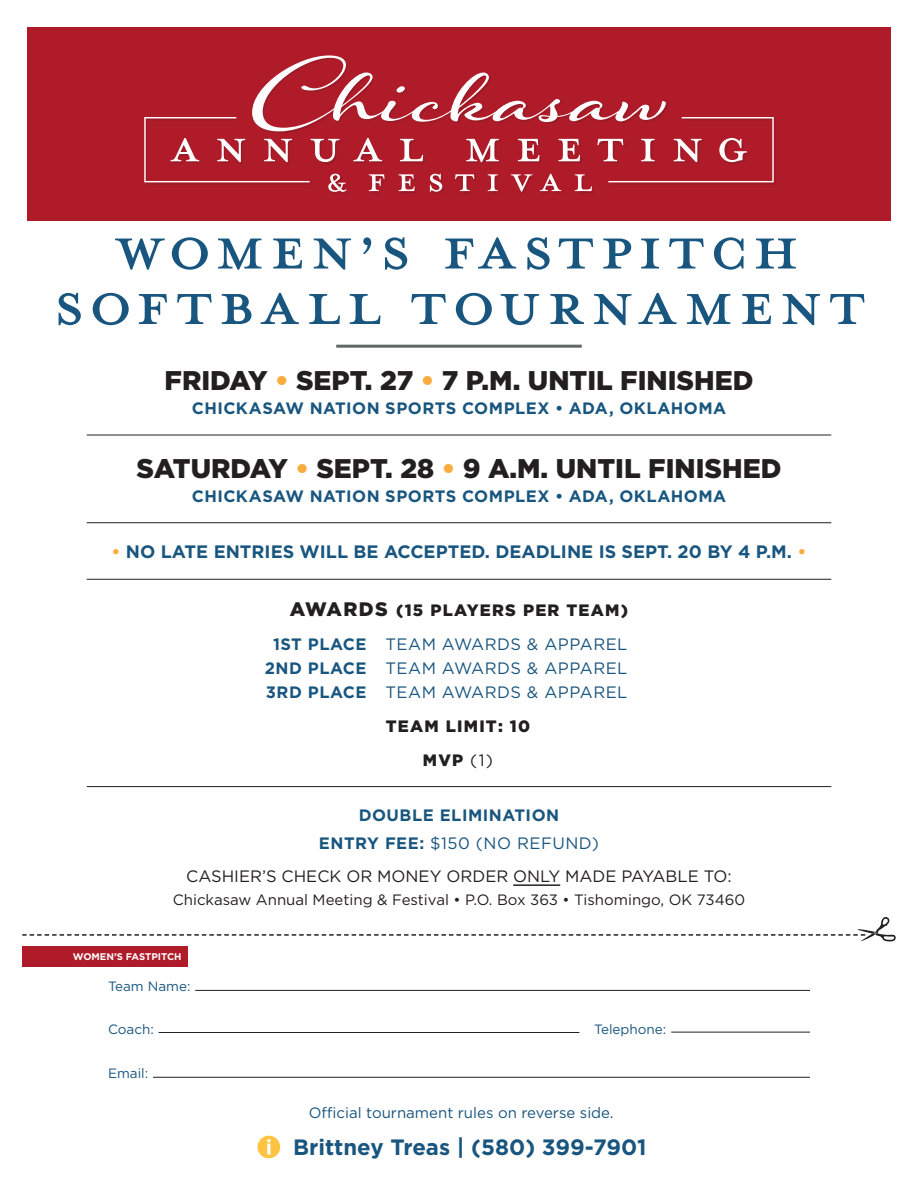
<style>
.page{position:relative;width:918px;height:1188px;background:#fff}
.page>*{position:absolute;margin:0;border:0;box-sizing:border-box;transform-origin:0 0}
.t1{font:90px "Mrs Eaves All Petite Caps OT";letter-spacing:.045em;color:#19567f}
.t2{font:900 27px "Gotham";color:#231f20}
.t3{font:700 22.2px "Gotham";color:#19567f}
.t4{font:700 18px "Gotham";color:#19567f}
.t5{font:700 16.5px "Gotham";letter-spacing:.03em;color:#19567f}
.t6{font:16.5px "Gotham";letter-spacing:.03em;color:#19567f}
.t7{font:16.5px "Gotham";color:#231f20}
.t8{font:900 16.5px "Gotham";letter-spacing:.075em;color:#231f20}
.t9{font:15px "Gotham";color:#231f20}
.t10{font:15px "Gotham";color:#19567f}
.t11{font:13.5px "Gotham";color:#19567f}
.t12{font:700 9.6px "Gotham";color:#fff}
.s1{color:#fbac3f}
.s2{font-size:19.5px}
.s3{font-weight:400}
.s4{font-weight:700}
</style>
<div class="page">
<div style="left:22px;top:946px;width:165px;height:21px;background:#af1b29"></div>
<hr style="left:513px;top:884px;width:47px;height:2px;background:#231f20">
<svg style="left:22px;top:917px;width:874px;height:25px"></svg>
<hr style="left:195px;top:990px;width:615px;height:1px;background:#231f20">
<hr style="left:159px;top:1032px;width:420px;height:1px;background:#231f20">
<hr style="left:671px;top:1032px;width:139px;height:1px;background:#231f20">
<hr style="left:153px;top:1077px;width:657px;height:1px;background:#231f20">
<div style="left:258px;top:1136px;width:22px;height:22px;background:#fec340;border-radius:50%"></div>
<svg style="left:267px;top:1139px;width:4px;height:16px"></svg>
<hr style="left:87px;top:435px;width:744px;height:1px;background:#231f20">
<hr style="left:87px;top:579px;width:744px;height:1px;background:#231f20">
<hr style="left:87px;top:522px;width:744px;height:1px;background:#231f20">
<hr style="left:87px;top:786px;width:744px;height:1px;background:#231f20">
<div style="left:27px;top:27px;width:864px;height:193px;background:#af1b29"></div>
<svg style="left:144px;top:55px;width:630px;height:137px"></svg>
<hr style="left:336px;top:345px;width:246px;height:3px;background:#606865">
<p class="t1" style="left:115px;top:208px;width:686px">WOMEN’S FASTPITCH</p>
<p class="t1" style="left:53px;top:263px;width:814px">SOFTBALL TOURNAMENT</p>
<p class="t2" style="left:165px;top:362px;width:590px">FRIDAY <span class="s1">•</span> SEPT. 27 <span class="s1">•</span> 7 P.M. UNTIL FINISHED</p>
<p class="t5" style="left:192px;top:397px;width:536px">CHICKASAW NATION SPORTS COMPLEX • ADA, OKLAHOMA</p>
<p class="t2" style="left:137px;top:450px;width:646px">SATURDAY <span class="s1">•</span> SEPT. 28 <span class="s1">•</span> 9 A.M. UNTIL FINISHED</p>
<p class="t5" style="left:192px;top:485px;width:536px">CHICKASAW NATION SPORTS COMPLEX • ADA, OKLAHOMA</p>
<p class="t4" style="left:111px;top:540px;width:697px"><span class="s1">•</span> NO LATE ENTRIES WILL BE ACCEPTED. DEADLINE IS SEPT. 20 BY 4 P.M. <span class="s1">•</span></p>
<p class="t8" style="left:290px;top:599px;width:340px"><span class="s2">AWARDS</span> (15 PLAYERS PER TEAM)</p>
<p class="t5" style="left:273px;top:633px;width:95px">1ST PLACE</p>
<p class="t5" style="left:265px;top:657px;width:103px">2ND PLACE</p>
<p class="t5" style="left:266px;top:681px;width:102px">3RD PLACE</p>
<p class="t6" style="left:385px;top:633px;width:244px">TEAM AWARDS &amp; APPAREL</p>
<p class="t6" style="left:385px;top:657px;width:244px">TEAM AWARDS &amp; APPAREL</p>
<p class="t6" style="left:385px;top:681px;width:244px">TEAM AWARDS &amp; APPAREL</p>
<p class="t8" style="left:386px;top:714px;width:146px">TEAM LIMIT: 10</p>
<p class="t8" style="left:423px;top:748px;width:72px">MVP <span class="s3">(1)</span></p>
<p class="t5" style="left:359px;top:804px;width:202px">DOUBLE ELIMINATION</p>
<p class="t6" style="left:319px;top:833px;width:282px"><span class="s4">ENTRY FEE:</span> $150 (NO REFUND)</p>
<p class="t7" style="left:186px;top:866px;width:547px">CASHIER’S CHECK OR MONEY ORDER ONLY MADE PAYABLE TO:</p>
<p class="t9" style="left:173px;top:890px;width:574px">Chickasaw Annual Meeting &amp; Festival • P.O. Box 363 • Tishomingo, OK 73460</p>
<p class="t12" style="left:73px;top:951px;width:110px">WOMEN’S FASTPITCH</p>
<p class="t11" style="left:108px;top:977px;width:84px">Team Name:</p>
<p class="t11" style="left:108px;top:1021px;width:47px">Coach:</p>
<p class="t11" style="left:594px;top:1021px;width:74px">Telephone:</p>
<p class="t11" style="left:108px;top:1064px;width:42px">Email:</p>
<p class="t10" style="left:309px;top:1103px;width:306px">Official tournament rules on reverse side.</p>
<p class="t3" style="left:293px;top:1132px;width:355px">Brittney Treas | (580) 399-7901</p>
</div>
